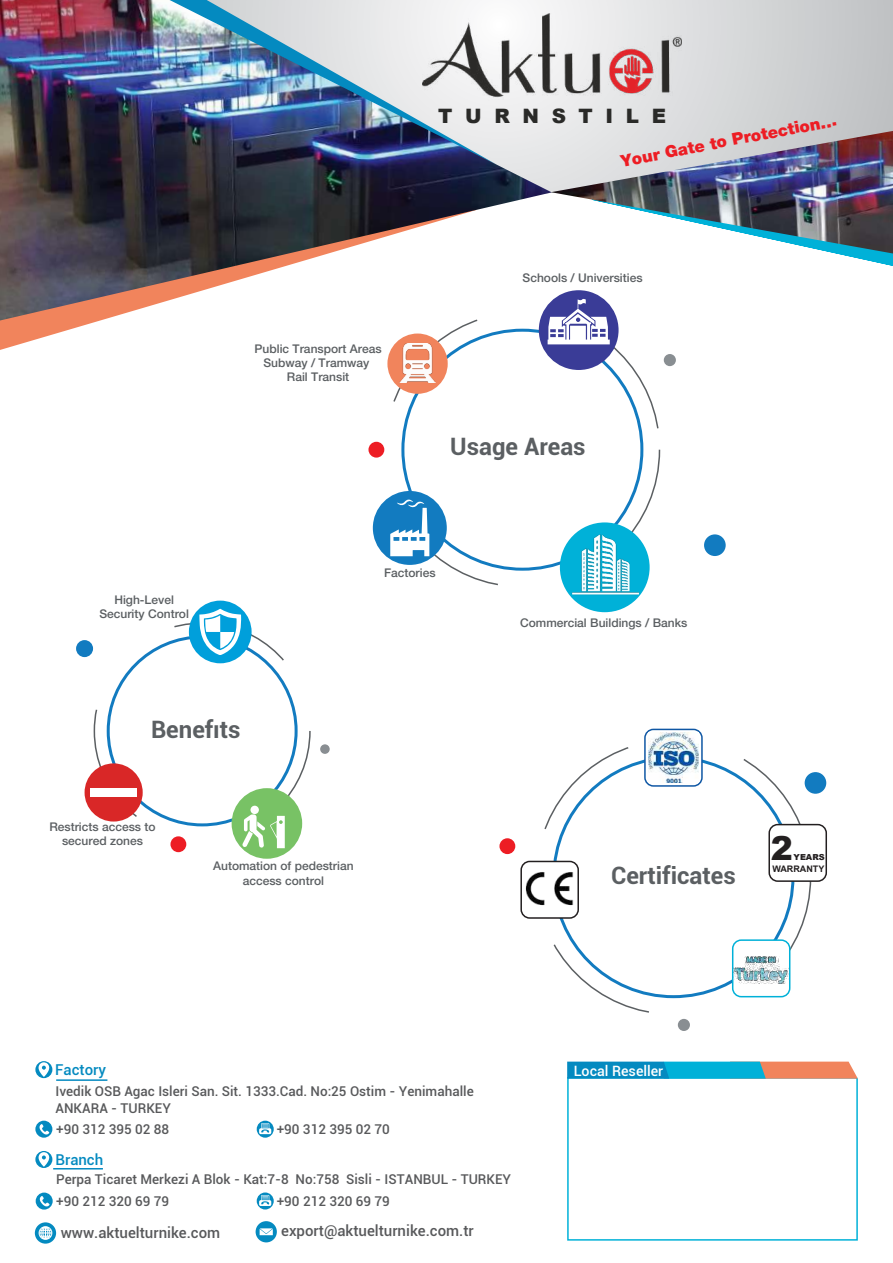
<style>
.page{position:relative;width:893px;height:1263px;background:#fff}
.page>*{position:absolute;margin:0;border:0;box-sizing:border-box;transform-origin:0 0}
.t1{font:900 33px "Arial";color:#231f20}
.t2{font:700 24px "Roboto";color:#5b5f62}
.t3{font:900 19.8px "Arial";letter-spacing:.635em;color:#2a2a28}
.t4{font:900 16.5px "Helvetica Neue LT Pro";color:#ed1d24}
.t5{font:500 15px "Roboto";color:#58595b}
.t6{font:500 15px "Roboto";color:#048ac0}
.t7{font:500 14.25px "Roboto";color:#fff}
.t8{font:500 13.5px/16.2px "Roboto";color:#58595b}
.t9{font:500 12px/14.4px "Helvetica Neue LT Pro";color:#5b5f62;text-align:center}
.t10{font:700 9px "Arial";color:#231f20}
.t11{font:900 8.25px "Arial";color:#231f20}
</style>
<div class="page">
<div style="left:373px;top:491px;width:74px;height:74px;background:#127bc0;border-radius:50%"></div>
<div style="left:704px;top:534px;width:22px;height:22px;background:#127bc0;border-radius:50%"></div>
<div style="left:664px;top:354px;width:12px;height:12px;background:#898e92;border-radius:50%"></div>
<div style="left:539px;top:290px;width:80px;height:80px;background:#3a3c97;border-radius:50%"></div>
<div style="left:387px;top:333px;width:61px;height:61px;background:#f1845c;border-radius:50%"></div>
<div style="left:560px;top:522px;width:90px;height:90px;background:#00b1d8;border-radius:50%"></div>
<img style="left:561px;top:528px;width:88px;height:68px">
<img style="left:400px;top:357px;width:35px;height:25px">
<div style="left:368px;top:442px;width:16px;height:16px;background:#ed1d24;border-radius:50%"></div>
<div style="left:805px;top:772px;width:21px;height:22px;background:#127bc0;border-radius:50%"></div>
<div style="left:678px;top:1019px;width:12px;height:12px;background:#898e92;border-radius:50%"></div>
<div style="left:499px;top:838px;width:16px;height:16px;background:#ed1d24;border-radius:50%"></div>
<div style="left:520px;top:861px;width:59px;height:58px;border:2px solid #231f20;border-radius:9px"></div>
<img style="left:525px;top:872px;width:49px;height:34px">
<div style="left:732px;top:939px;width:58px;height:58px;border:2px solid #00b1d8;border-radius:9px"></div>
<div style="left:644px;top:729px;width:59px;height:58px;border:2px solid #0f57a4;border-radius:9px"></div>
<img style="left:648px;top:732px;width:51px;height:51px">
<div style="left:768px;top:824px;width:59px;height:58px;border:2px solid #231f20;border-radius:9px"></div>
<img style="left:734px;top:956px;width:55px;height:28px">
<hr style="left:56px;top:1079px;width:51px;height:2px;background:#048ac1">
<svg style="left:35px;top:1121px;width:17px;height:17px"></svg>
<svg style="left:40px;top:1124px;width:9px;height:10px"></svg>
<svg style="left:257px;top:1121px;width:17px;height:17px"></svg>
<svg style="left:259px;top:1123px;width:12px;height:11px"></svg>
<svg style="left:35px;top:1061px;width:17px;height:17px"></svg>
<svg style="left:39px;top:1062px;width:10px;height:15px"></svg>
<hr style="left:53px;top:1168px;width:50px;height:1px;background:#048ac1">
<svg style="left:36px;top:1192px;width:17px;height:17px"></svg>
<svg style="left:40px;top:1196px;width:10px;height:10px"></svg>
<svg style="left:257px;top:1192px;width:17px;height:17px"></svg>
<svg style="left:259px;top:1195px;width:12px;height:11px"></svg>
<svg style="left:35px;top:1151px;width:17px;height:17px"></svg>
<svg style="left:39px;top:1152px;width:10px;height:15px"></svg>
<svg style="left:256px;top:1221px;width:21px;height:21px"></svg>
<svg style="left:35px;top:1222px;width:21px;height:21px"></svg>
<div style="left:567px;top:1077px;width:291px;height:163px;border:2px solid #00b1d8"></div>
<svg style="left:567px;top:1061px;width:291px;height:17px;background:#569aac"></svg>
<div style="left:85px;top:763px;width:58px;height:58px;background:#d92727;border-radius:50%"></div>
<div style="left:76px;top:640px;width:17px;height:17px;background:#127bc0;border-radius:50%"></div>
<div style="left:320px;top:744px;width:10px;height:10px;background:#898e92;border-radius:50%"></div>
<div style="left:170px;top:836px;width:16px;height:16px;background:#ed1d24;border-radius:50%"></div>
<div style="left:189px;top:601px;width:63px;height:62px;background:#009fdb;border-radius:50%"></div>
<div style="left:232px;top:788px;width:70px;height:71px;background:#78c265;border-radius:50%"></div>
<div style="left:250px;top:806px;width:9px;height:8px;background:#fff;border-radius:50%"></div>
<div style="left:90px;top:788px;width:47px;height:9px;background:#fff"></div>
<svg style="left:199px;top:609px;width:42px;height:46px"></svg>
<svg style="left:242px;top:814px;width:43px;height:34px"></svg>
<svg style="left:552px;top:0;width:341px;height:131px;background:#d1d2d4"></svg>
<svg style="left:0;top:320px;width:478px;height:37px"></svg>
<svg style="left:591px;top:109px;width:302px;height:157px"></svg>
<img style="left:0;top:0;width:552px;height:320px">
<img style="left:551px;top:131px;width:342px;height:122px">
<img style="left:422px;top:14px;width:259px;height:103px">
<svg style="left:548px;top:298px;width:62px;height:46px"></svg>
<svg style="left:390px;top:500px;width:39px;height:56px"></svg>
<h3 class="t3" style="left:438px;top:101px;width:229px">TURNSTILE</h3>
<h3 class="t4" style="left:619px;top:152px;width:221px;rotate:-11deg">Your Gate to Protection...</h3>
<p class="t9" style="left:255px;top:341px;width:128px">Public Transport Areas<br>Subway / Tramway<br>Rail Transit</p>
<p class="t9" style="left:523px;top:270px;width:122px">Schools / Universities</p>
<h2 class="t2" style="left:450px;top:430px;width:137px">Usage Areas</h2>
<p class="t9" style="left:99px;top:592px;width:91px">High-Level<br>Security Control</p>
<p class="t9" style="left:384px;top:566px;width:53px">Factories</p>
<h2 class="t2" style="left:151px;top:712px;width:91px">Benefıts</h2>
<p class="t9" style="left:49px;top:819px;width:108px">Restricts access to secured zones</p>
<p class="t9" style="left:213px;top:859px;width:142px">Automation of pedestrian access control</p>
<p class="t9" style="left:520px;top:615px;width:169px">Commercial Buildings / Banks</p>
<h1 class="t1" style="left:771px;top:824px;width:24px">2</h1>
<p class="t11" style="left:794px;top:851px;width:33px">YEARS</p>
<h2 class="t2" style="left:611px;top:859px;width:126px">Certıfıcates</h2>
<p class="t10" style="left:772px;top:862px;width:53px">WARRANTY</p>
<h2 class="t2" style="left:655px;top:843px;width:23px">. .</h2>
<p class="t6" style="left:55px;top:1059px;width:52px">Factory</p>
<p class="t7" style="left:574px;top:1061px;width:91px">Local Reseller</p>
<p class="t8" style="left:56px;top:1083px;width:420px">Ivedik OSB Agac Isleri San. Sit. 1333.Cad. No:25 Ostim - Yenimahalle<br>ANKARA - TURKEY</p>
<p class="t8" style="left:56px;top:1121px;width:115px">+90 312 395 02 88</p>
<p class="t8" style="left:277px;top:1121px;width:115px">+90 312 395 02 70</p>
<p class="t6" style="left:56px;top:1149px;width:49px">Branch</p>
<p class="t8" style="left:56px;top:1170px;width:456px">Perpa Ticaret Merkezi A Blok - Kat:7-8 No:758 Sisli - ISTANBUL - TURKEY</p>
<p class="t8" style="left:56px;top:1192px;width:115px">+90 212 320 69 79</p>
<p class="t8" style="left:277px;top:1192px;width:115px">+90 212 320 69 79</p>
<p class="t5" style="left:61px;top:1222px;width:161px">www.aktuelturnike.com</p>
<p class="t5" style="left:281px;top:1220px;width:194px">export@aktuelturnike.com.tr</p>
</div>
